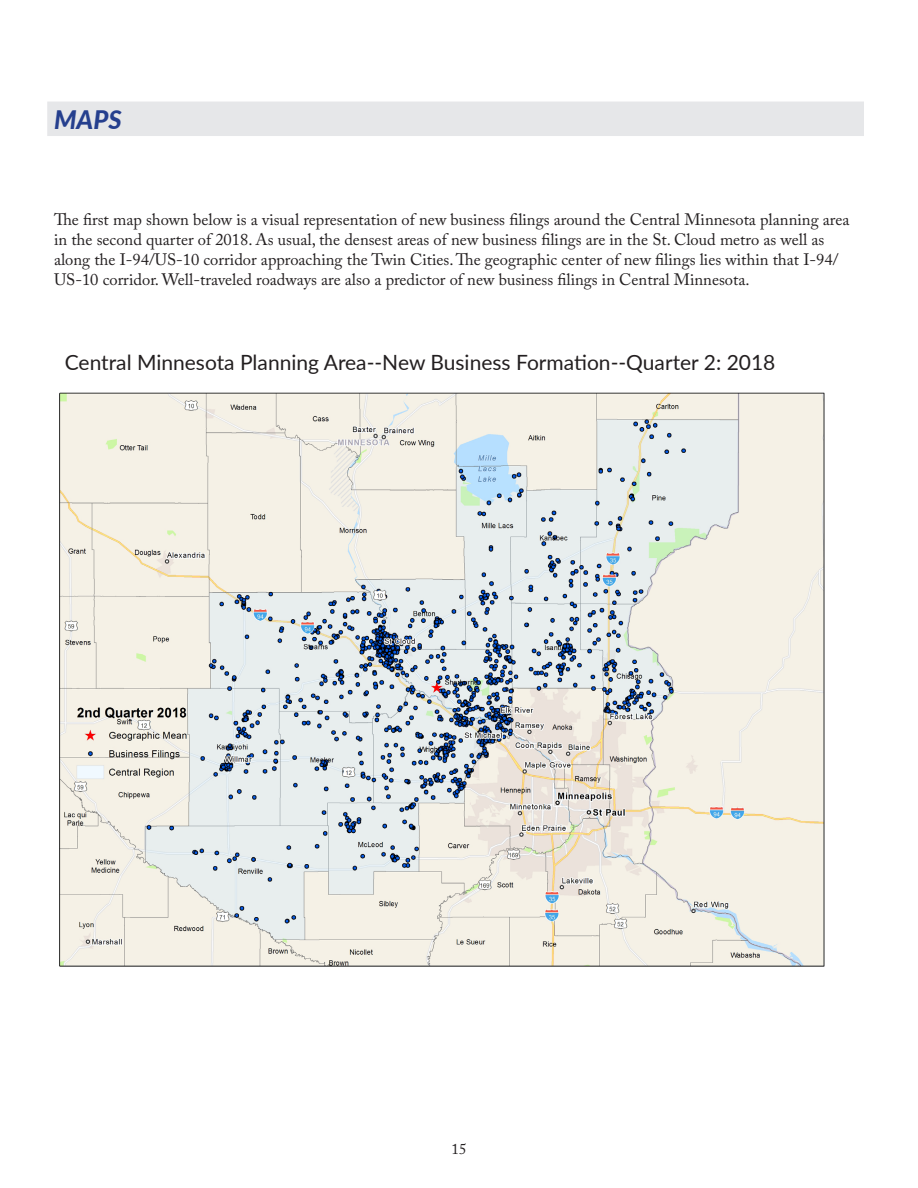
<style>
.page{position:relative;width:918px;height:1188px;background:#fff}
.page>*{position:absolute;margin:0;border:0;box-sizing:border-box;transform-origin:0 0}
.t1{font:italic 800 25.5px "Lato";color:#253f8e}
.t2{font:21px "Lato";color:#231f20}
.t3{font:16.5px/19.8px "Adobe Caslon Pro";color:#231f20}
.t4{font:15px "Adobe Caslon Pro";color:#231f20}
</style>
<div class="page">
<div style="left:47px;top:102px;width:817px;height:34px;background:#e6e7e9"></div>
<img style="left:59px;top:392px;width:766px;height:575px">
<h1 class="t1" style="left:54px;top:100px;width:69px">Maps</h1>
<p class="t3" style="left:54px;top:210px;width:797px">The first map shown below is a visual representation of new business filings around the Central Minnesota planning area in the second quarter of 2018. As usual, the densest areas of new business filings are in the St. Cloud metro as well as along the I-94/US-10 corridor approaching the Twin Cities. The geographic center of new filings lies within that I-94/ US-10 corridor. Well-traveled roadways are also a predictor of new business filings in Central Minnesota.</p>
<p class="t2" style="left:65px;top:347px;width:712px">Central Minnesota Planning Area--New Business Formation--Quarter 2: 2018</p>
<p class="t4" style="left:452px;top:1140px;width:16px">15</p>
</div>
